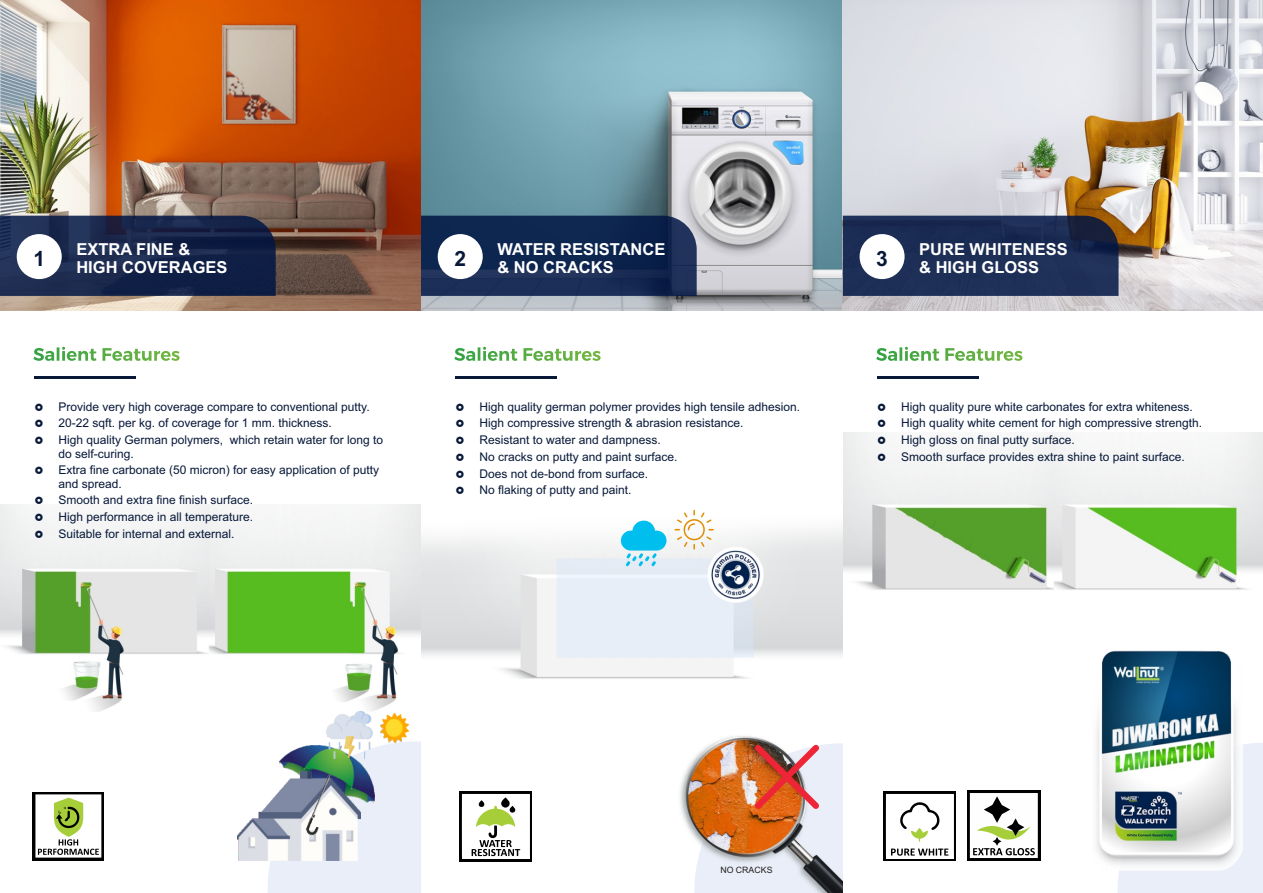
<style>
.page{position:relative;width:1263px;height:893px;background:#fff}
.page>*{position:absolute;margin:0;border:0;box-sizing:border-box;transform-origin:0 0}
.t1{font:700 21px "Arial";color:#071839}
.t2{font:700 16.5px/18.5px "Arial";color:#fff}
.t3{font:12px/16.8px "Arial";color:#071839}
.t4{font:8.85px "Arial";color:#231f20}
</style>
<div class="page">
<img style="left:0;top:0;width:843px;height:311px">
<svg style="left:0;top:216px;width:276px;height:80px;background:#19274b"></svg>
<img style="left:0;top:504px;width:421px;height:210px">
<div style="left:17px;top:234px;width:45px;height:45px;background:#fff;border-radius:50%"></div>
<svg style="left:33px;top:346px;width:147px;height:15px"></svg>
<hr style="left:34px;top:376px;width:102px;height:3px;background:#071839">
<svg style="left:33px;top:792px;width:71px;height:68px"></svg>
<svg style="left:35px;top:794px;width:66px;height:64px"></svg>
<div style="left:268px;top:741px;width:153px;height:151px;background:#e9eef8"></div>
<img style="left:237px;top:772px;width:123px;height:89px">
<img style="left:279px;top:746px;width:95px;height:89px">
<img style="left:422px;top:509px;width:420px;height:170px">
<svg style="left:422px;top:0;width:420px;height:311px;background:#8bacb7"></svg>
<svg style="left:422px;top:216px;width:275px;height:80px;background:#152b53"></svg>
<div style="left:438px;top:234px;width:45px;height:45px;background:#fff;border-radius:50%"></div>
<svg style="left:454px;top:346px;width:147px;height:15px"></svg>
<hr style="left:455px;top:376px;width:102px;height:3px;background:#071839">
<div style="left:459px;top:791px;width:73px;height:70px;background:#000"></div>
<svg style="left:462px;top:794px;width:68px;height:65px;background:#dbdfcf"></svg>
<img style="left:680px;top:736px;width:92px;height:101px">
<img style="left:694px;top:743px;width:148px;height:149px">
<svg style="left:621px;top:521px;width:45px;height:45px"></svg>
<svg style="left:674px;top:510px;width:40px;height:39px"></svg>
<svg style="left:843px;top:0;width:420px;height:311px;background:#d7d3d2"></svg>
<img style="left:843px;top:433px;width:420px;height:157px">
<svg style="left:843px;top:216px;width:275px;height:80px;background:#1e2d53"></svg>
<div style="left:859px;top:234px;width:45px;height:45px;background:#fff;border-radius:50%"></div>
<svg style="left:876px;top:346px;width:147px;height:15px"></svg>
<hr style="left:877px;top:376px;width:101px;height:3px;background:#071839">
<svg style="left:883px;top:791px;width:73px;height:70px"></svg>
<svg style="left:886px;top:794px;width:67px;height:64px"></svg>
<div style="left:967px;top:790px;width:73px;height:71px;background:#000"></div>
<svg style="left:969px;top:793px;width:69px;height:65px;background:#d2d5ca"></svg>
<div style="left:1117px;top:743px;width:146px;height:149px;background:#e9eef8"></div>
<img style="left:1096px;top:650px;width:147px;height:220px">
<img style="left:326px;top:712px;width:47px;height:46px">
<img style="left:381px;top:714px;width:28px;height:28px">
<svg style="left:35px;top:514px;width:8px;height:7px"></svg>
<svg style="left:35px;top:530px;width:8px;height:8px"></svg>
<svg style="left:878px;top:437px;width:7px;height:7px"></svg>
<svg style="left:878px;top:453px;width:7px;height:8px"></svg>
<h1 class="t1" style="left:33px;top:250px;width:13px">1</h1>
<h2 class="t2" style="left:497px;top:241px;width:170px">WATER RESISTANCE &amp; NO CRACKS</h2>
<h2 class="t2" style="left:76px;top:241px;width:153px">EXTRA FINE &amp;<br>HIGH COVERAGES</h2>
<h1 class="t1" style="left:454px;top:250px;width:13px">2</h1>
<h1 class="t1" style="left:876px;top:250px;width:13px">3</h1>
<h2 class="t2" style="left:919px;top:241px;width:150px">PURE WHITENESS &amp; HIGH GLOSS</h2>
<p class="t3" style="left:58px;top:399px;width:326px">Provide very high coverage compare to conventional putty.<br>20-22 sqft. per kg. of coverage for 1 mm. thickness.<br>High quality German polymers, which retain water for long to</p>
<p class="t3" style="left:58px;top:446px;width:322px">do self-curing.<br>Extra fine carbonate (50 micron) for easy application of putty</p>
<p class="t3" style="left:58px;top:476px;width:196px">and spread.<br>Smooth and extra fine finish surface.<br>High performance in all temperature.<br>Suitable for internal and external.</p>
<p class="t3" style="left:479px;top:399px;width:322px">High quality german polymer provides high tensile adhesion.<br>High compressive strength &amp; abrasion resistance.<br>Resistant to water and dampness.<br>No cracks on putty and paint surface.<br>Does not de-bond from surface.<br>No flaking of putty and paint.</p>
<p class="t3" style="left:901px;top:399px;width:302px">High quality pure white carbonates for extra whiteness.<br>High quality white cement for high compressive strength.<br>High gloss on final putty surface.<br>Smooth surface provides extra shine to paint surface.</p>
<p class="t4" style="left:720px;top:867px;width:54px">NO CRACKS</p>
</div>
